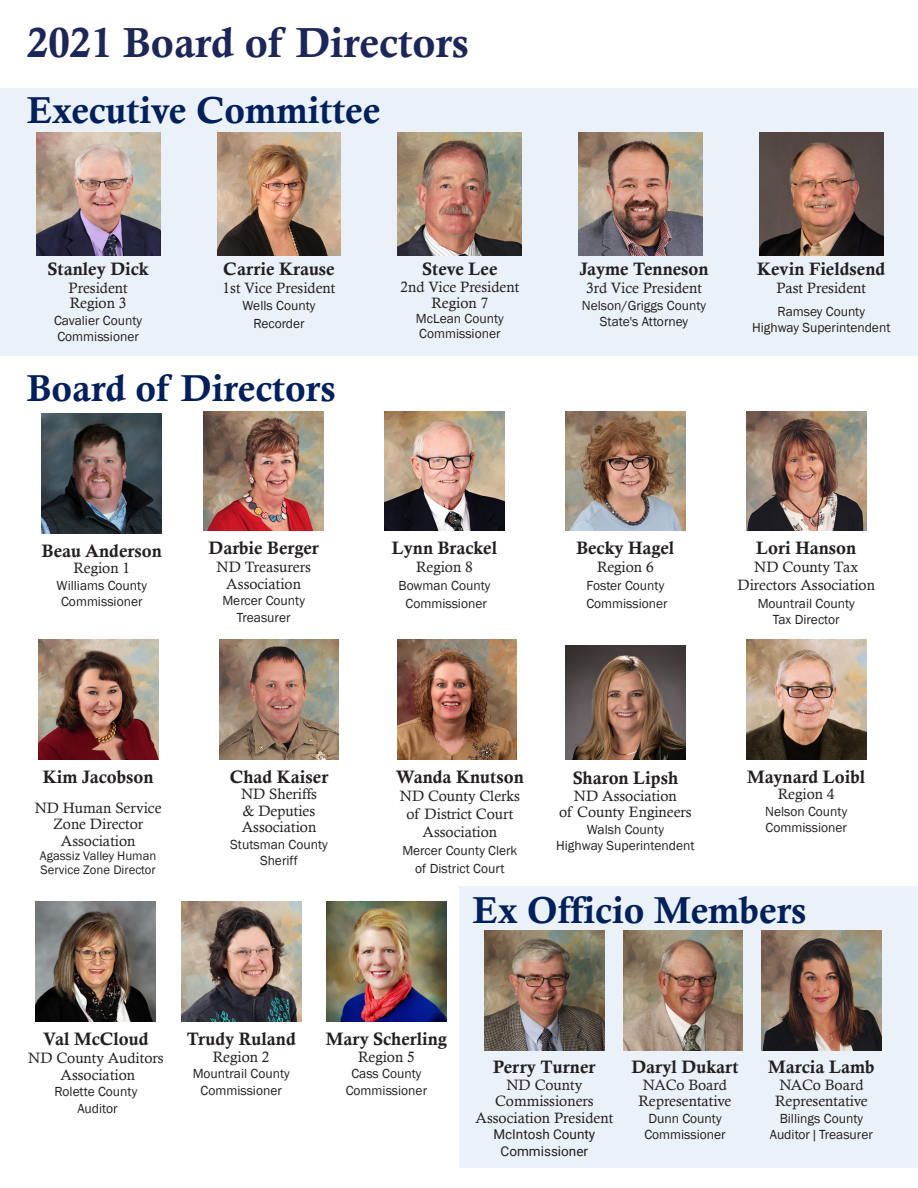
<style>
.page{position:relative;width:918px;height:1188px;background:#fff}
.page>*{position:absolute;margin:0;border:0;box-sizing:border-box;transform-origin:0 0}
.body_text{font:42px "Calis MT Bol";color:#1d2658}
.body_text-2{font:37.5px "Calis MT Bol";color:#00205b}
.body_text-3{font:18px "Calis MT Bol";color:#231f20}
.body_text-4{font:15px/16.5px "Calisto";color:#231f20;text-align:center}
.body_text-5{font:13.5px/16.5px "Franklin Gothic";color:#231f20;text-align:center}
.body_text-6{font:13.5px "Roboto";color:#231f20}
.body_text-7{font:12.75px/14px "Franklin Gothic";color:#231f20}
</style>
<div class="page">
<div style="left:459px;top:886px;width:459px;height:281px;background:#eaf1f8"></div>
<div style="left:0;top:89px;width:918px;height:267px;background:#eaf1f8"></div>
<img style="left:38px;top:640px;width:120px;height:119px">
<img style="left:36px;top:132px;width:124px;height:124px">
<img style="left:579px;top:132px;width:124px;height:124px">
<img style="left:762px;top:930px;width:120px;height:120px">
<img style="left:623px;top:930px;width:120px;height:120px">
<img style="left:484px;top:930px;width:120px;height:120px">
<img style="left:42px;top:413px;width:119px;height:120px">
<img style="left:566px;top:646px;width:119px;height:113px">
<img style="left:327px;top:902px;width:119px;height:120px">
<img style="left:181px;top:902px;width:120px;height:120px">
<img style="left:747px;top:640px;width:119px;height:119px">
<img style="left:397px;top:640px;width:120px;height:119px">
<img style="left:219px;top:640px;width:120px;height:119px">
<img style="left:36px;top:902px;width:120px;height:120px">
<img style="left:746px;top:411px;width:120px;height:120px">
<img style="left:565px;top:411px;width:120px;height:120px">
<img style="left:385px;top:411px;width:119px;height:120px">
<img style="left:204px;top:411px;width:120px;height:120px">
<img style="left:760px;top:132px;width:123px;height:124px">
<img style="left:398px;top:132px;width:124px;height:124px">
<img style="left:217px;top:132px;width:124px;height:124px">
<p class="body_text" style="left:27px;top:19px;width:443px">2021 Board of Directors</p>
<p class="body_text-2" style="left:27px;top:89px;width:355px">Executive Committee</p>
<p class="body_text-3" style="left:48px;top:259px;width:102px">Stanley Dick</p>
<p class="body_text-4" style="left:69px;top:280px;width:61px">President</p>
<p class="body_text-4" style="left:70px;top:295px;width:58px">Region 3</p>
<p class="body_text-5" style="left:54px;top:312px;width:90px;text-align:left">Cavalier County<br>Commissioner</p>
<p class="body_text-3" style="left:223px;top:259px;width:113px">Carrie Krause</p>
<p class="body_text-4" style="left:223px;top:280px;width:114px">1st Vice President</p>
<p class="body_text-5" style="left:243px;top:297px;width:74px">Wells County</p>
<p class="body_text-5" style="left:253px;top:315px;width:53px">Recorder</p>
<p class="body_text-2" style="left:27px;top:367px;width:310px">Board of Directors</p>
<p class="body_text-3" style="left:422px;top:259px;width:77px">Steve Lee</p>
<p class="body_text-4" style="left:400px;top:278px;width:120px">2nd Vice President<br>Region 7</p>
<p class="body_text-5" style="left:416px;top:312px;width:89px;line-height:14.9px;text-align:left">McLean County<br>Commissioner</p>
<p class="body_text-3" style="left:42px;top:540px;width:121px">Beau Anderson</p>
<p class="body_text-4" style="left:74px;top:560px;width:58px">Region 1</p>
<p class="body_text-5" style="left:57px;top:577px;width:92px">Williams County</p>
<p class="body_text-5" style="left:61px;top:594px;width:83px">Commissioner</p>
<p class="body_text-3" style="left:209px;top:538px;width:112px">Darbie Berger</p>
<p class="body_text-4" style="left:216px;top:559px;width:96px">ND Treasurers<br>Association</p>
<p class="body_text-5" style="left:222px;top:593px;width:84px">Mercer County</p>
<p class="body_text-5" style="left:237px;top:609px;width:55px">Treasurer</p>
<p class="body_text-3" style="left:392px;top:538px;width:107px">Lynn Brackel</p>
<p class="body_text-4" style="left:416px;top:559px;width:58px">Region 8</p>
<p class="body_text-5" style="left:399px;top:578px;width:94px">Bowman County</p>
<p class="body_text-5" style="left:406px;top:596px;width:83px">Commissioner</p>
<p class="body_text-3" style="left:579px;top:259px;width:131px">Jayme Tenneson</p>
<p class="body_text-4" style="left:586px;top:280px;width:117px">3rd Vice President</p>
<p class="body_text-5" style="left:582px;top:297px;width:126px">Nelson/Griggs County<br>State's Attorney</p>
<p class="body_text-3" style="left:757px;top:259px;width:130px">Kevin Fieldsend</p>
<p class="body_text-4" style="left:776px;top:280px;width:91px">Past President</p>
<p class="body_text-5" style="left:752px;top:303px;width:140px">Ramsey County<br>Highway Superintendent</p>
<p class="body_text-3" style="left:576px;top:538px;width:100px">Becky Hagel</p>
<p class="body_text-4" style="left:597px;top:559px;width:58px">Region 6</p>
<p class="body_text-5" style="left:586px;top:578px;width:79px">Foster County</p>
<p class="body_text-5" style="left:586px;top:596px;width:83px">Commissioner</p>
<p class="body_text-3" style="left:756px;top:538px;width:102px">Lori Hanson</p>
<p class="body_text-4" style="left:754px;top:559px;width:106px">ND County Tax</p>
<p class="body_text-4" style="left:737px;top:577px;width:139px">Directors Association</p>
<p class="body_text-5" style="left:758px;top:595px;width:99px">Mountrail County</p>
<p class="body_text-5" style="left:773px;top:612px;width:68px">Tax Director</p>
<p class="body_text-3" style="left:43px;top:766px;width:112px">Kim Jacobson</p>
<p class="body_text-4" style="left:35px;top:799px;width:128px">ND Human Service<br>Zone Director<br>Association</p>
<p class="body_text-7" style="left:40px;top:849px;width:118px">Agassiz Valley Human<br>Service Zone Director</p>
<p class="body_text-3" style="left:230px;top:766px;width:100px">Chad Kaiser</p>
<p class="body_text-4" style="left:241px;top:786px;width:78px">ND Sheriffs</p>
<p class="body_text-4" style="left:243px;top:802px;width:74px">&amp; Deputies</p>
<p class="body_text-4" style="left:242px;top:819px;width:76px">Association</p>
<p class="body_text-5" style="left:230px;top:836px;width:99px">Stutsman County</p>
<p class="body_text-5" style="left:260px;top:853px;width:39px">Sheriff</p>
<p class="body_text-3" style="left:396px;top:766px;width:129px">Wanda Knutson</p>
<p class="body_text-4" style="left:400px;top:787px;width:122px">ND County Clerks</p>
<p class="body_text-4" style="left:407px;top:805px;width:108px">of District Court</p>
<p class="body_text-4" style="left:423px;top:823px;width:76px">Association</p>
<p class="body_text-5" style="left:402px;top:842px;width:117px">Mercer County Clerk</p>
<p class="body_text-5" style="left:415px;top:860px;width:91px">of District Court</p>
<p class="body_text-3" style="left:573px;top:768px;width:107px">Sharon Lipsh</p>
<p class="body_text-4" style="left:574px;top:787px;width:104px">ND Association</p>
<p class="body_text-4" style="left:559px;top:804px;width:134px">of County Engineers</p>
<p class="body_text-5" style="left:587px;top:821px;width:79px">Walsh County</p>
<p class="body_text-5" style="left:556px;top:838px;width:140px">Highway Superintendent</p>
<p class="body_text-3" style="left:747px;top:766px;width:120px">Maynard Loibl</p>
<p class="body_text-4" style="left:778px;top:786px;width:58px">Region 4</p>
<p class="body_text-5" style="left:765px;top:803px;width:84px">Nelson County</p>
<p class="body_text-5" style="left:766px;top:820px;width:83px">Commissioner</p>
<p class="body_text-2" style="left:473px;top:888px;width:335px">Ex Officio Members</p>
<p class="body_text-3" style="left:43px;top:1029px;width:107px">Val McCloud</p>
<p class="body_text-4" style="left:28px;top:1050px;width:137px">ND County Auditors</p>
<p class="body_text-4" style="left:60px;top:1066px;width:76px">Association</p>
<p class="body_text-5" style="left:54px;top:1084px;width:84px">Rolette County</p>
<p class="body_text-5" style="left:78px;top:1100px;width:42px">Auditor</p>
<p class="body_text-3" style="left:187px;top:1029px;width:111px">Trudy Ruland</p>
<p class="body_text-4" style="left:213px;top:1048px;width:58px">Region 2</p>
<p class="body_text-5" style="left:193px;top:1066px;width:99px">Mountrail County</p>
<p class="body_text-5" style="left:201px;top:1082px;width:83px">Commissioner</p>
<p class="body_text-3" style="left:326px;top:1029px;width:123px">Mary Scherling</p>
<p class="body_text-4" style="left:358px;top:1048px;width:58px">Region 5</p>
<p class="body_text-5" style="left:351px;top:1066px;width:72px">Cass County</p>
<p class="body_text-5" style="left:346px;top:1082px;width:83px">Commissioner</p>
<p class="body_text-3" style="left:493px;top:1057px;width:104px">Perry Turner</p>
<p class="body_text-4" style="left:506px;top:1076px;width:77px">ND County</p>
<p class="body_text-4" style="left:495px;top:1093px;width:100px">Commissioners</p>
<p class="body_text-4" style="left:476px;top:1109px;width:139px">Association President</p>
<p class="body_text-6" style="left:493px;top:1125px;width:103px">McIntosh County</p>
<p class="body_text-6" style="left:501px;top:1142px;width:89px">Commissioner</p>
<p class="body_text-3" style="left:632px;top:1057px;width:109px">Daryl Dukart</p>
<p class="body_text-4" style="left:643px;top:1076px;width:86px">NACo Board</p>
<p class="body_text-4" style="left:639px;top:1093px;width:94px">Representative</p>
<p class="body_text-5" style="left:648px;top:1111px;width:75px">Dunn County</p>
<p class="body_text-5" style="left:644px;top:1127px;width:83px">Commissioner</p>
<p class="body_text-3" style="left:768px;top:1057px;width:108px">Marcia Lamb</p>
<p class="body_text-4" style="left:779px;top:1076px;width:86px">NACo Board</p>
<p class="body_text-4" style="left:775px;top:1093px;width:94px">Representative</p>
<p class="body_text-5" style="left:780px;top:1111px;width:85px">Billings County</p>
<p class="body_text-5" style="left:770px;top:1127px;width:104px">Auditor|Treasurer</p>
</div>
